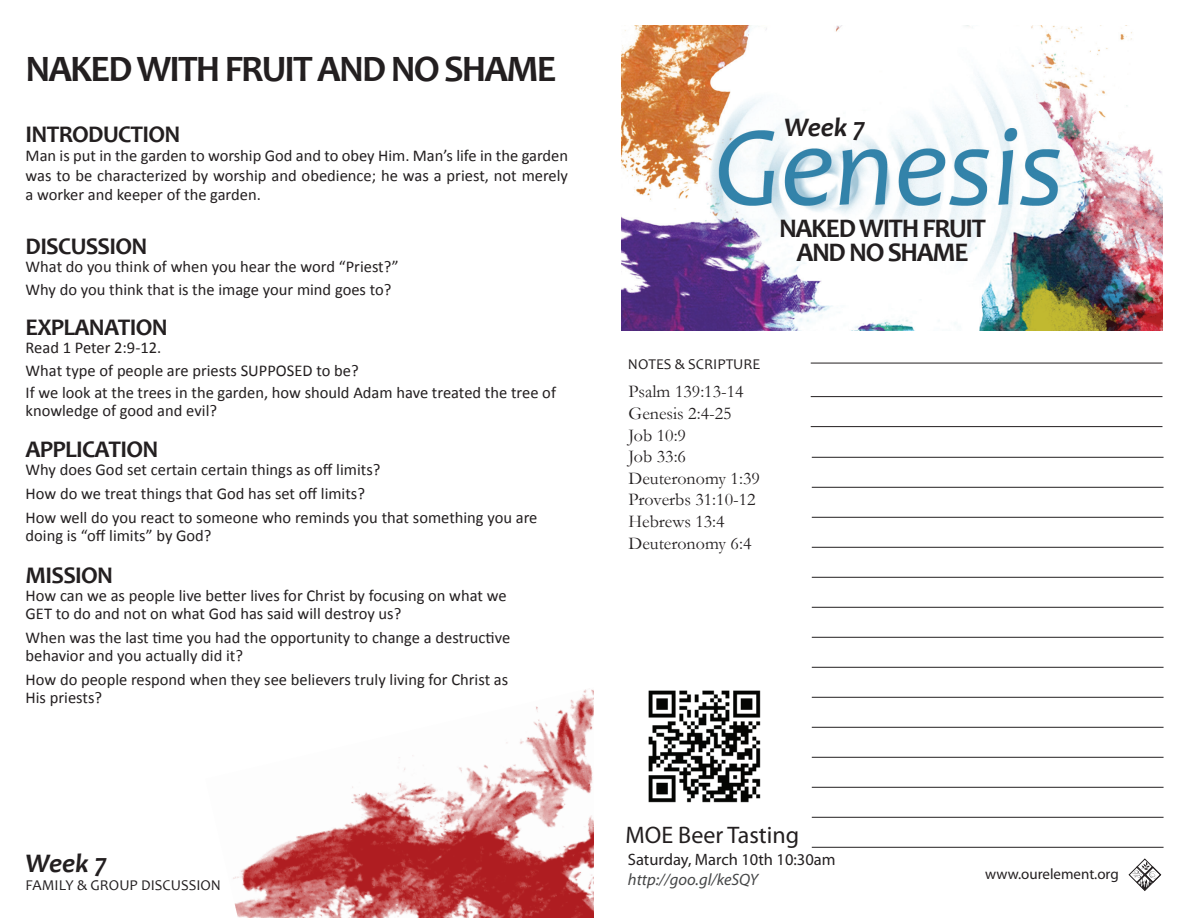
<style>
.page{position:relative;width:1188px;height:918px;background:#fff}
.page>*{position:absolute;margin:0;border:0;box-sizing:border-box;transform-origin:0 0}
.t1{font:700 37.5px "Candara";letter-spacing:-.05em;color:#231f20}
.t2{font:700 27px/24px "Candara";letter-spacing:-.05em;color:#231f20;text-align:center}
.t3{font:italic 700 27px "Candara";color:#231f20}
.t4{font:700 24px "Candara";letter-spacing:-.03em;color:#231f20}
.t5{font:24px "Myriad Pro";color:#231f20}
.t6{font:18px/21.6px "Garamond";color:#231f20}
.t7{font:16.5px/22.5px "Calibri";color:#231f20}
.t8{font:16.5px "Myriad Pro";color:#231f20}
.t9{font:italic 16.5px "Myriad Pro";color:#454647}
.t10{font:15px "Candara";color:#231f20}
.t11{font:15px "Myriad Pro";color:#231f20}
</style>
<div class="page">
<img style="left:233px;top:689px;width:361px;height:229px">
<svg style="left:1129px;top:859px;width:32px;height:32px"></svg>
<hr style="left:812px;top:577px;width:352px;height:1px;background:#231f20">
<hr style="left:812px;top:607px;width:352px;height:1px;background:#231f20">
<hr style="left:812px;top:637px;width:352px;height:1px;background:#231f20">
<hr style="left:812px;top:667px;width:352px;height:1px;background:#231f20">
<hr style="left:812px;top:697px;width:352px;height:1px;background:#231f20">
<hr style="left:812px;top:727px;width:352px;height:1px;background:#231f20">
<hr style="left:812px;top:757px;width:352px;height:1px;background:#231f20">
<hr style="left:812px;top:787px;width:352px;height:1px;background:#231f20">
<hr style="left:812px;top:817px;width:352px;height:1px;background:#231f20">
<hr style="left:812px;top:847px;width:352px;height:1px;background:#231f20">
<hr style="left:812px;top:517px;width:352px;height:1px;background:#231f20">
<hr style="left:812px;top:547px;width:352px;height:1px;background:#231f20">
<hr style="left:812px;top:457px;width:352px;height:1px;background:#231f20">
<hr style="left:812px;top:487px;width:352px;height:1px;background:#231f20">
<img style="left:621px;top:26px;width:542px;height:304px">
<hr style="left:811px;top:396px;width:351px;height:1px;background:#231f20">
<hr style="left:811px;top:363px;width:351px;height:1px;background:#231f20">
<hr style="left:811px;top:426px;width:351px;height:1px;background:#231f20">
<img style="left:648px;top:690px;width:113px;height:113px">
<h1 class="t1" style="left:26px;top:45px;width:533px">NAKED WITH FRUIT AND NO SHAME</h1>
<h3 class="t4" style="left:26px;top:119px;width:156px">INTRODUCTION</h3>
<p class="t7" style="left:26px;top:146px;width:544px;line-height:19.5px;text-align:justify">Man is put in the garden to worship God and to obey Him. Man’s life in the garden was to be characterized by worship and obedience; he was a priest, not merely a worker and keeper of the garden.</p>
<h3 class="t4" style="left:26px;top:231px;width:123px">DISCUSSION</h3>
<p class="t7" style="left:26px;top:255px;width:375px">What do you think of when you hear the word “Priest?”<br>Why do you think that is the image your mind goes to?</p>
<h3 class="t4" style="left:26px;top:312px;width:144px">EXPLANATION</h3>
<p class="t7" style="left:26px;top:336px;width:532px">Read 1 Peter 2:9-12.<br>What type of people are priests SUPPOSED to be?<br>If we look at the trees in the garden, how should Adam have treated the tree of</p>
<p class="t7" style="left:26px;top:399px;width:193px">knowledge of good and evil?</p>
<h3 class="t4" style="left:26px;top:434px;width:134px">APPLICATION</h3>
<p class="t7" style="left:26px;top:457px;width:513px;line-height:24px">Why does God set certain certain things as off limits?<br>How do we treat things that God has set off limits?<br>How well do you react to someone who reminds you that something you are</p>
<p class="t7" style="left:26px;top:524px;width:188px">doing is “off limits” by God?</p>
<h3 class="t4" style="left:26px;top:560px;width:89px">MISSION</h3>
<p class="t7" style="left:26px;top:586px;width:483px;line-height:18px">How can we as people live better lives for Christ by focusing on what we<br>GET to do and not on what God has said will destroy us?</p>
<p class="t7" style="left:26px;top:628px;width:486px;line-height:18px">When was the last time you had the opportunity to change a destructive behavior and you actually did it?</p>
<p class="t7" style="left:26px;top:670px;width:484px;line-height:18px">How do people respond when they see believers truly living for Christ as<br>His priests?</p>
<h2 class="t3" style="left:26px;top:846px;width:83px">Week 7</h2>
<p class="t10" style="left:26px;top:875px;width:197px">FAMILY &amp; GROUP DISCUSSION</p>
<h2 class="t3" style="left:784px;top:111px;width:83px">Week 7</h2>
<h2 class="t2" style="left:779px;top:216px;width:208px">NAKED WITH FRUIT<br>AND NO SHAME</h2>
<p class="t10" style="left:628px;top:355px;width:134px">NOTES &amp; SCRIPTURE</p>
<p class="t6" style="left:628px;top:381px;width:133px">Psalm 139:13-14<br>Genesis 2:4-25<br>Job 10:9<br>Job 33:6<br>Deuteronomy 1:39<br>Proverbs 31:10-12<br>Hebrews 13:4<br>Deuteronomy 6:4</p>
<h3 class="t5" style="left:626px;top:820px;width:175px">MOE Beer Tasting</h3>
<p class="t8" style="left:628px;top:850px;width:209px">Saturday, March 10th 10:30am</p>
<p class="t9" style="left:628px;top:870px;width:132px">http://goo.gl/keSQY</p>
<p class="t11" style="left:985px;top:865px;width:135px">www.ourelement.org</p>
</div>
